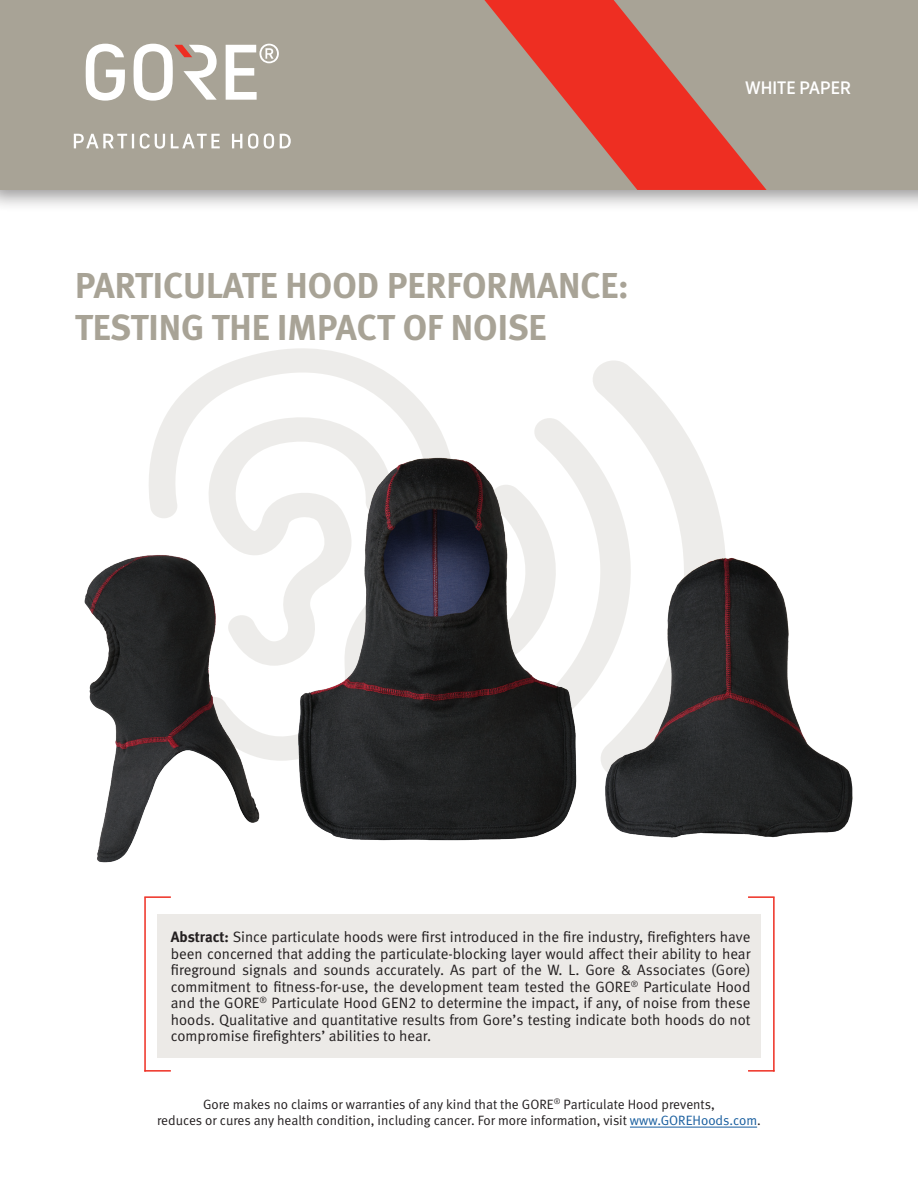
<style>
.page{position:relative;width:918px;height:1188px;background:#fff}
.page>*{position:absolute;margin:0;border:0;box-sizing:border-box;transform-origin:0 0}
.t1{font:36px/42px "Meta Bold LF";color:#a8a396}
.t2{font:18px "GORE Fabrics Headline";color:#fff}
.t3{font:15px/16.5px "Meta Normal LF";color:#231f20;text-align:justify}
.t4{font:13.5px "Meta Normal LF";color:#231f20}
.s1{font-family:"Meta Bold LF"}
.s2{color:#175d9e}
</style>
<div class="page">
<div style="left:0;top:0;width:918px;height:213px;background:#231f20;opacity:.46"></div>
<div style="left:0;top:0;width:918px;height:190px;background:#a8a396"></div>
<svg style="left:74px;top:133px;width:217px;height:16px"></svg>
<svg style="left:86px;top:44px;width:39px;height:57px"></svg>
<svg style="left:134px;top:44px;width:83px;height:57px"></svg>
<svg style="left:226px;top:44px;width:53px;height:56px"></svg>
<div style="left:158px;top:914px;width:603px;height:144px;background:#eceae7"></div>
<hr style="left:144px;top:897px;width:2px;height:175px;background:#ee2e22">
<hr style="left:144px;top:896px;width:27px;height:2px;background:#ee2e22">
<hr style="left:144px;top:1070px;width:27px;height:2px;background:#ee2e22">
<hr style="left:773px;top:897px;width:2px;height:175px;background:#ee2e22">
<hr style="left:748px;top:1070px;width:27px;height:2px;background:#ee2e22">
<svg style="left:484px;top:0;width:283px;height:190px"></svg>
<hr style="left:630px;top:1127px;width:127px;height:1px;background:#175d9e">
<svg style="left:149px;top:348px;width:298px;height:413px"></svg>
<svg style="left:207px;top:416px;width:187px;height:250px"></svg>
<svg style="left:534px;top:418px;width:57px;height:280px"></svg>
<svg style="left:591px;top:360px;width:134px;height:408px"></svg>
<img style="left:292px;top:446px;width:291px;height:395px">
<img style="left:84px;top:536px;width:187px;height:327px">
<img style="left:604px;top:549px;width:249px;height:368px">
<p class="t1" style="left:75px;top:264px;width:555px">PARTICULATE HOOD PERFORMANCE:<br>TESTING THE IMPACT OF NOISE</p>
<p class="t2" style="left:745px;top:77px;width:107px">WHITE PAPER</p>
<p class="t3" style="left:171px;top:929px;width:581px"><span class="s1">Abstract:</span> Since particulate hoods were first introduced in the fire industry, firefighters have been concerned that adding the particulate-blocking layer would affect their ability to hear fireground signals and sounds accurately. As part of the W. L. Gore &amp; Associates (Gore) commitment to fitness-for-use, the development team tested the GORE<sup>®</sup> Particulate Hood and the GORE<sup>®</sup> Particulate Hood GEN2 to determine the impact, if any, of noise from these hoods. Qualitative and quantitative results from Gore’s testing indicate both hoods do not compromise firefighters’ abilities to hear.</p>
<p class="t4" style="left:203px;top:1096px;width:513px">Gore makes no claims or warranties of any kind that the GORE<sup>®</sup> Particulate Hood prevents,</p>
<p class="t4" style="left:157px;top:1113px;width:605px">reduces or cures any health condition, including cancer. For more information, visit <span class="s2">www.GOREHoods.com</span>.</p>
</div>
